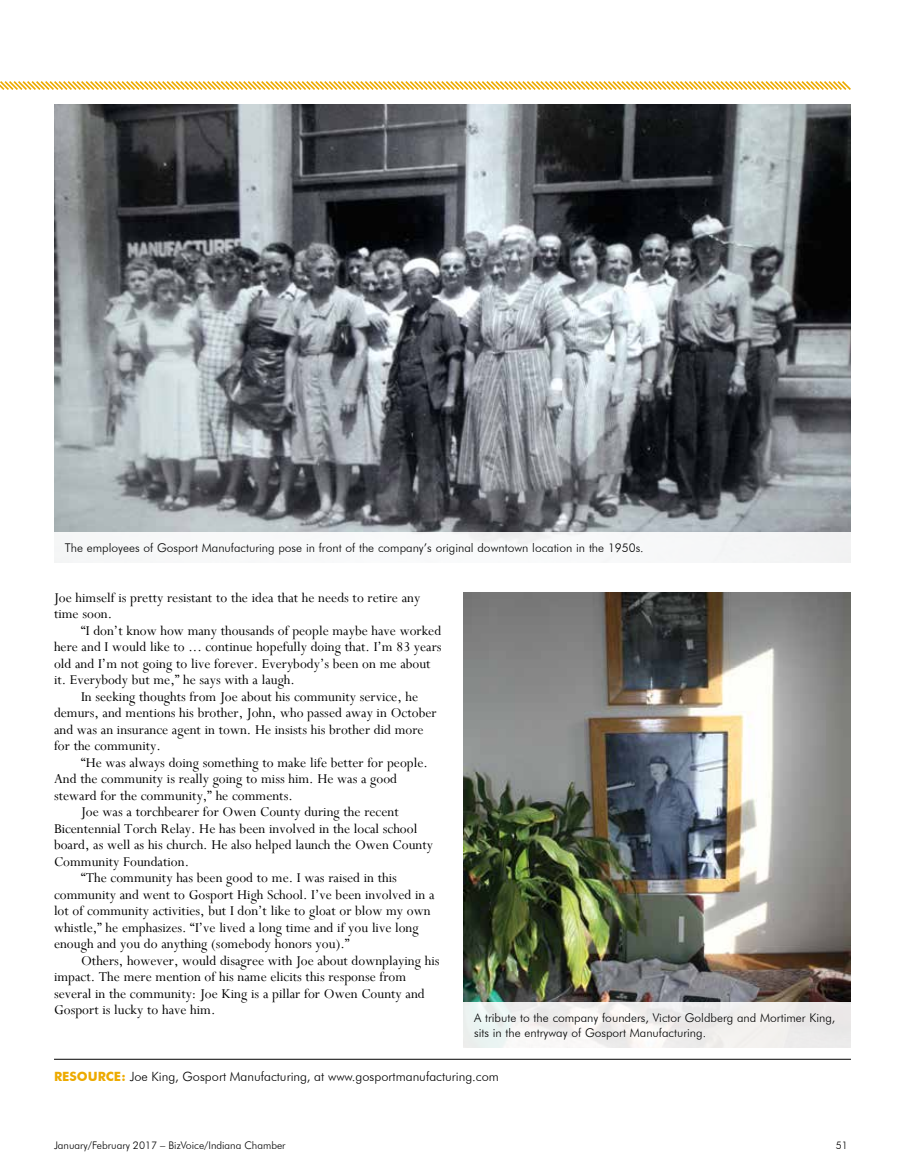
<style>
.page{position:relative;width:905px;height:1175px;background:#fff}
.page>*{position:absolute;margin:0;border:0;box-sizing:border-box;transform-origin:0 0}
.t1{font:15px/16.5px "Perpetua";color:#000}
.t2{font:300 12.75px "Futura BT";color:#000}
.t3{font:300 12px/15px "Futura BT";color:#000}
.t4{font:300 10.5px "Futura BT";color:#000}
.s1{font-weight:700;color:#edaa00}
</style>
<div class="page">
<img style="left:463px;top:592px;width:387px;height:409px">
<img style="left:54px;top:105px;width:796px;height:427px">
<svg style="left:0;top:81px;width:851px;height:9px"></svg>
<hr style="left:54px;top:1058px;width:796px;height:1px;background:#000">
<div style="left:54px;top:532px;width:796px;height:31px;background:#f7f8f9"></div>
<div style="left:463px;top:1001px;width:387px;height:46px;background:linear-gradient(to right,#f2f4f3,#eeebea)"></div>
<p class="t3" style="left:65px;top:540px;width:580px">The employees of Gosport Manufacturing pose in front of the company’s original downtown location in the 1950s.</p>
<p class="t1" style="left:54px;top:589px;width:368px">Joe himself is pretty resistant to the idea that he needs to retire any time soon.</p>
<p class="t1" style="left:81px;top:622px;width:362px">“I don’t know how many thousands of people maybe have worked</p>
<p class="t1" style="left:54px;top:638px;width:389px">here and I would like to ... continue hopefully doing that. I’m 83 years</p>
<p class="t1" style="left:54px;top:655px;width:378px">old and I’m not going to live forever. Everybody’s been on me about</p>
<p class="t1" style="left:54px;top:671px;width:242px">it. Everybody but me,” he says with a laugh.</p>
<p class="t1" style="left:81px;top:688px;width:338px">In seeking thoughts from Joe about his community service, he</p>
<p class="t1" style="left:54px;top:704px;width:384px">demurs, and mentions his brother, John, who passed away in October</p>
<p class="t1" style="left:54px;top:721px;width:371px">and was an insurance agent in town. He insists his brother did more</p>
<p class="t1" style="left:54px;top:737px;width:108px">for the community.</p>
<p class="t1" style="left:81px;top:754px;width:348px">“He was always doing something to make life better for people.</p>
<p class="t1" style="left:54px;top:770px;width:344px">And the community is really going to miss him. He was a good</p>
<p class="t1" style="left:54px;top:787px;width:240px">steward for the community,” he comments.</p>
<p class="t1" style="left:81px;top:803px;width:319px">Joe was a torchbearer for Owen County during the recent</p>
<p class="t1" style="left:54px;top:820px;width:365px">Bicentennial Torch Relay. He has been involved in the local school</p>
<p class="t1" style="left:54px;top:836px;width:380px">board, as well as his church. He also helped launch the Owen County</p>
<p class="t1" style="left:54px;top:853px;width:136px">Community Foundation.</p>
<p class="t1" style="left:81px;top:869px;width:317px">“The community has been good to me. I was raised in this</p>
<p class="t1" style="left:54px;top:886px;width:382px">community and went to Gosport High School. I’ve been involved in a</p>
<p class="t1" style="left:54px;top:902px;width:378px">lot of community activities, but I don’t like to gloat or blow my own</p>
<p class="t1" style="left:54px;top:919px;width:366px">whistle,” he emphasizes. “I’ve lived a long time and if you live long</p>
<p class="t1" style="left:54px;top:935px;width:297px">enough and you do anything (somebody honors you).”</p>
<p class="t1" style="left:81px;top:952px;width:360px">Others, however, would disagree with Joe about downplaying his</p>
<p class="t1" style="left:54px;top:968px;width:354px">impact. The mere mention of his name elicits this response from</p>
<p class="t1" style="left:54px;top:985px;width:372px">several in the community: Joe King is a pillar for Owen County and</p>
<p class="t1" style="left:54px;top:1001px;width:163px">Gosport is lucky to have him.</p>
<p class="t3" style="left:474px;top:1009px;width:363px">A tribute to the company founders, Victor Goldberg and Mortimer King, sits in the entryway of Gosport Manufacturing.</p>
<p class="t2" style="left:54px;top:1069px;width:446px"><span class="s1">RESOURCE:</span> Joe King, Gosport Manufacturing, at www.gosportmanufacturing.com</p>
<p class="t4" style="left:54px;top:1139px;width:233px">January/February 2017 – BizVoice/Indiana Chamber</p>
<p class="t4" style="left:835px;top:1139px;width:14px">51</p>
</div>
